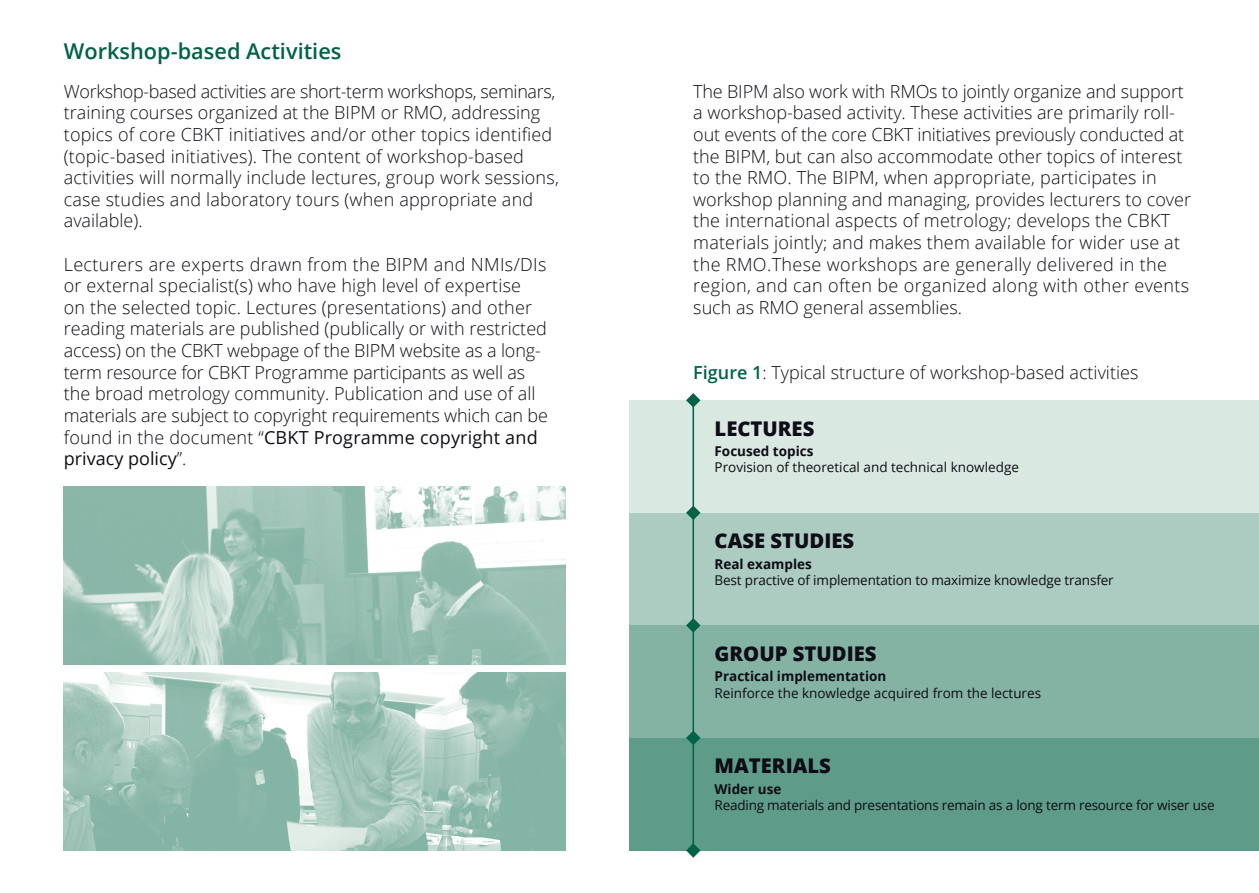
<style>
.page{position:relative;width:1259px;height:893px;background:#fff}
.page>*{position:absolute;margin:0;border:0;box-sizing:border-box;transform-origin:0 0}
.Gros_titres{font:600 21.75px "Open Sans";color:#006247}
.t1{font:800 20.25px "Open Sans";color:#0e0c15}
.Texte{font:300 18px/21.6px "Open Sans";color:#0e0c15}
.t2{font:13.5px "Open Sans";letter-spacing:-.01em;color:#0e0c15}
.t3{font:700 13.5px "Open Sans";color:#0e0c15}
.s1{font-weight:400}
.s2{font-weight:600;color:#006247}
</style>
<div class="page">
<img style="left:64px;top:673px;width:502px;height:177px">
<img style="left:64px;top:486px;width:502px;height:178px">
<div style="left:629px;top:400px;width:630px;height:113px;background:#dae8e2"></div>
<div style="left:629px;top:513px;width:630px;height:112px;background:#acccc1"></div>
<div style="left:629px;top:625px;width:630px;height:113px;background:#84b3a4"></div>
<div style="left:629px;top:738px;width:630px;height:112px;background:#5e9c89"></div>
<svg style="left:686px;top:393px;width:14px;height:14px"></svg>
<svg style="left:686px;top:506px;width:14px;height:14px"></svg>
<svg style="left:686px;top:618px;width:14px;height:14px"></svg>
<svg style="left:686px;top:731px;width:14px;height:14px"></svg>
<svg style="left:686px;top:844px;width:14px;height:14px"></svg>
<hr style="left:692px;top:400px;width:2px;height:452px;background:#006247">
<p class="Gros_titres" style="left:64px;top:36px;width:279px">Workshop-based Activities</p>
<p class="Texte" style="left:64px;top:80px;width:496px">Workshop-based activities are short-term workshops, seminars, training courses organized at the BIPM or RMO, addressing topics of core CBKT initiatives and/or other topics identified (topic-based initiatives). The content of workshop-based activities will normally include lectures, group work sessions, case studies and laboratory tours (when appropriate and available).</p>
<p class="Texte" style="left:64px;top:253px;width:486px">Lecturers are experts drawn from the BIPM and NMIs/DIs or external specialist(s) who have high level of expertise<br>on the selected topic. Lectures (presentations) and other reading materials are published (publically or with restricted access) on the CBKT webpage of the BIPM website as a long&shy;term resource for CBKT Programme participants as well as the broad metrology community. Publication and use of all materials are subject to copyright requirements which can be found in the document “<span class="s1">CBKT Programme copyright and privacy policy</span>”.</p>
<p class="Texte" style="left:693px;top:80px;width:499px">The BIPM also work with RMOs to jointly organize and support a workshop-based activity. These activities are primarily roll&shy;out events of the core CBKT initiatives previously conducted at the BIPM, but can also accommodate other topics of interest to the RMO. The BIPM, when appropriate, participates in workshop planning and managing, provides lecturers to cover the international aspects of metrology; develops the CBKT materials jointly; and makes them available for wider use at the RMO.These workshops are generally delivered in the region, and can often be organized along with other events such as RMO general assemblies.</p>
<p class="Texte" style="left:693px;top:361px;width:446px"><span class="s2">Figure 1</span>: Typical structure of workshop-based activities</p>
<p class="t1" style="left:714px;top:413px;width:101px">LECTURES</p>
<p class="t3" style="left:714px;top:442px;width:100px">Focused topics</p>
<p class="t2" style="left:714px;top:458px;width:306px">Provision of theoretical and technical knowledge</p>
<p class="t1" style="left:714px;top:525px;width:141px">CASE STUDIES</p>
<p class="t3" style="left:714px;top:554px;width:99px">Real examples</p>
<p class="t2" style="left:714px;top:571px;width:401px">Best practive of implementation to maximize knowledge transfer</p>
<p class="t1" style="left:714px;top:638px;width:163px">GROUP STUDIES</p>
<p class="t3" style="left:714px;top:667px;width:173px">Practical implementation</p>
<p class="t2" style="left:714px;top:683px;width:328px">Reinforce the knowledge acquired from the lectures</p>
<p class="t1" style="left:714px;top:751px;width:118px">MATERIALS</p>
<p class="t3" style="left:714px;top:779px;width:68px">Wider use</p>
<p class="t2" style="left:714px;top:796px;width:502px">Reading materials and presentations remain as a long term resource for wiser use</p>
</div>
